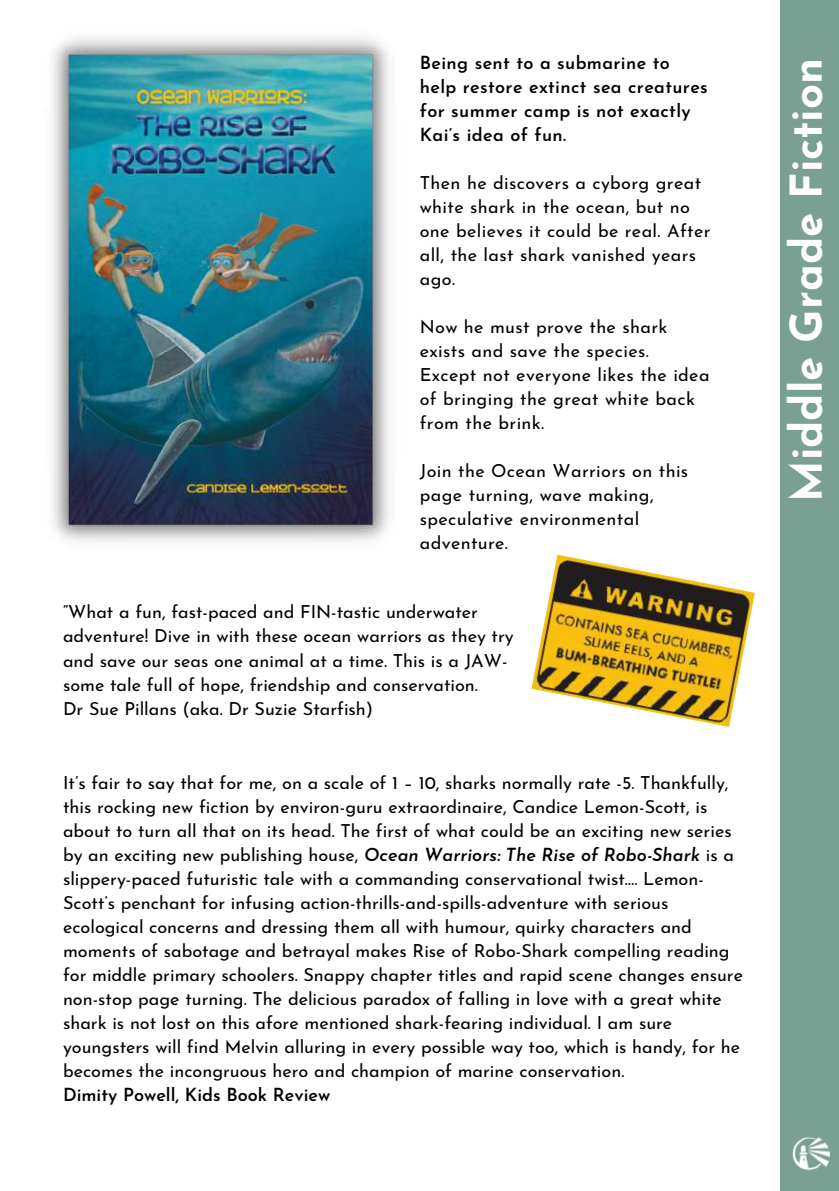
<style>
.page{position:relative;width:839px;height:1191px;background:#fff}
.page>*{position:absolute;margin:0;border:0;box-sizing:border-box;transform-origin:0 0}
.t1{font:700 43.8px "Josefin Sans";color:#fff}
.t2{font:18px/24px "Josefin Sans";color:#000}
.t3{font:18px/24px "Josefin Sans";letter-spacing:.02em;color:#000}
.t4{font:600 18px/24px "Josefin Sans";letter-spacing:.02em;color:#000}
.t5{font:600 18px "Josefin Sans";color:#000}
.s1{font-weight:600;font-style:italic}
</style>
<div class="page">
<div style="left:780px;top:0;width:58px;height:1191px;background:#7a9f93"></div>
<img style="left:531px;top:555px;width:223px;height:172px">
<img style="left:51px;top:37px;width:339px;height:505px">
<img style="left:792px;top:1137px;width:38px;height:33px">
<p class="t4" style="left:420px;top:53px;width:290px">Being sent to a submarine to help restore extinct sea creatures for summer camp is not exactly<br>Kai’s idea of fun.</p>
<p class="t3" style="left:420px;top:173px;width:292px">Then he discovers a cyborg great white shark in the ocean, but no one believes it could be real. After all, the last shark vanished years ago.</p>
<p class="t3" style="left:420px;top:317px;width:291px">Now he must prove the shark exists and save the species.<br>Except not everyone likes the idea of bringing the great white back from the brink.</p>
<p class="t3" style="left:420px;top:461px;width:270px">Join the Ocean Warriors on this page turning, wave making, speculative environmental adventure.</p>
<p class="t2" style="left:63px;top:602px;width:452px">“What a fun, fast-paced and FIN-tastic underwater adventure! Dive in with these ocean warriors as they try and save our seas one animal at a time. This is a JAW&shy;some tale full of hope, friendship and conservation.<br>Dr Sue Pillans (aka. Dr Suzie Starfish)</p>
<p class="t2" style="left:63px;top:773px;width:681px">It’s fair to say that for me, on a scale of 1 – 10, sharks normally rate -5. Thankfully, this rocking new fiction by environ-guru extraordinaire, Candice Lemon-Scott, is about to turn all that on its head. The first of what could be an exciting new series by an exciting new publishing house, <span class="s1">Ocean Warriors: The Rise of Robo-Shark</span> is a slippery-paced futuristic tale with a commanding conservational twist…. Lemon-Scott’s penchant for infusing action-thrills-and-spills-adventure with serious ecological concerns and dressing them all with humour, quirky characters and moments of sabotage and betrayal makes Rise of Robo-Shark compelling reading for middle primary schoolers. Snappy chapter titles and rapid scene changes ensure non-stop page turning. The delicious paradox of falling in love with a great white shark is not lost on this afore mentioned shark-fearing individual. I am sure youngsters will find Melvin alluring in every possible way too, which is handy, for he becomes the incongruous hero and champion of marine conservation.</p>
<p class="t5" style="left:63px;top:1088px;width:269px">Dimity Powell, Kids Book Review</p>
<h1 class="t1" style="left:789px;top:502px;width:445px;rotate:-90deg">Middle Grade Fiction</h1>
</div>
